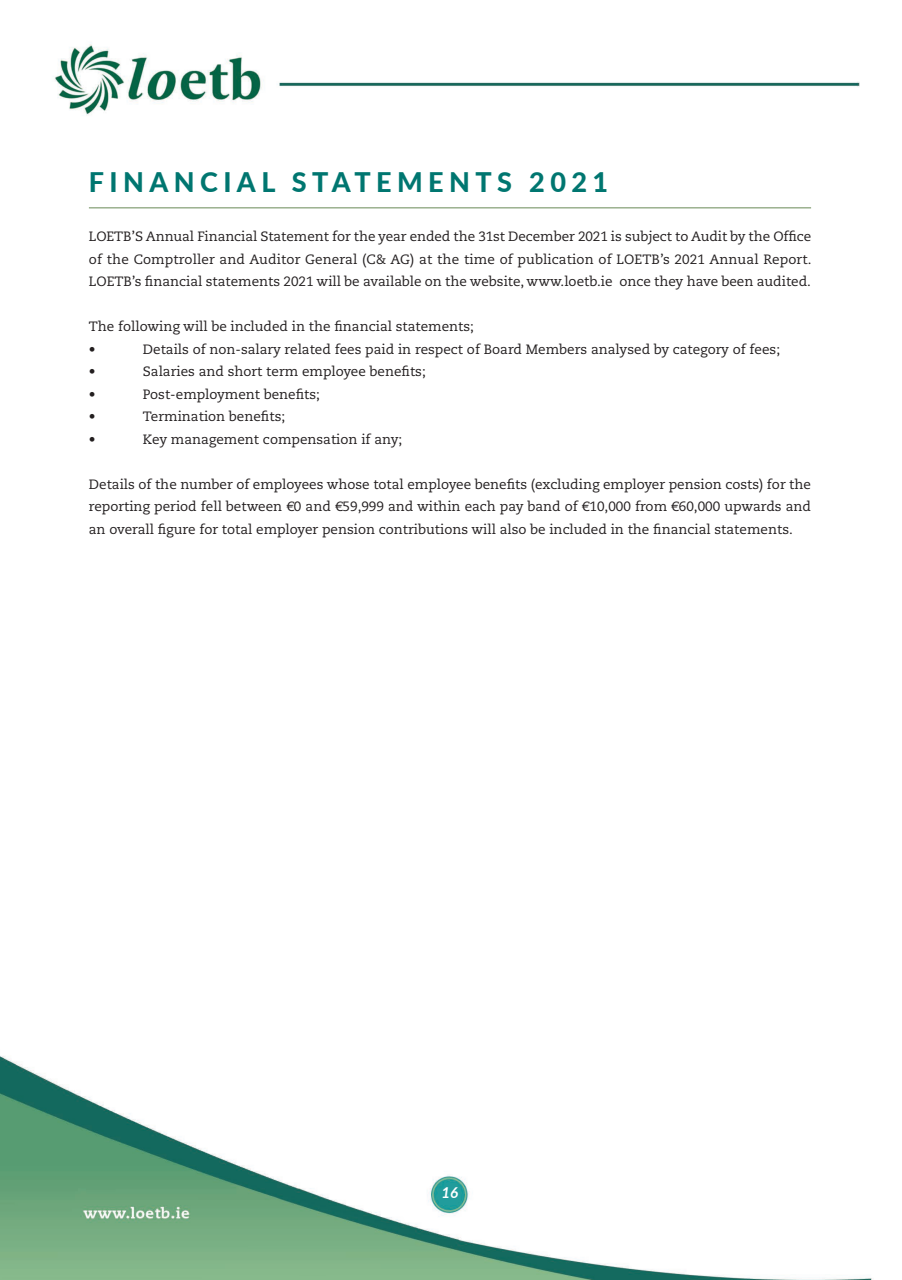
<style>
.page{position:relative;width:902px;height:1280px;background:#fff}
.page>*{position:absolute;margin:0;border:0;box-sizing:border-box;transform-origin:0 0}
.t1{font:800 27px "Lato";letter-spacing:.2em;color:#007670}
.t2{font:italic 700 15px "Lato";color:#fff}
.t3{font:13.5px/22.5px "Caecilia LT Pro 55 Roman";color:#231f20;text-align:justify}
</style>
<div class="page">
<img style="left:0;top:44px;width:872px;height:1235px">
<hr style="left:89px;top:207px;width:722px;height:2px;background:#9bb18f">
<h1 class="t1" style="left:89px;top:162px;width:520px">FINANCIAL STATEMENTS 2021</h1>
<p class="t3" style="left:89px;top:227px;width:724px">LOETB’S Annual Financial Statement for the year ended the 31st December 2021 is subject to Audit by the Office of the Comptroller and Auditor General (C&amp; AG) at the time of publication of LOETB’s 2021 Annual Report.<br>LOETB’s financial statements 2021 will be available on the website, www.loetb.ie once they have been audited.</p>
<p class="t3" style="left:89px;top:317px;width:386px">The following will be included in the financial statements; •</p>
<p class="t3" style="left:143px;top:339px;width:638px">Details of non-salary related fees paid in respect of Board Members analysed by category of fees;</p>
<p class="t3" style="left:89px;top:362px;width:8px">•</p>
<p class="t3" style="left:143px;top:362px;width:284px">Salaries and short term employee benefits;</p>
<p class="t3" style="left:89px;top:384px;width:8px">•</p>
<p class="t3" style="left:143px;top:384px;width:179px">Post-employment benefits;</p>
<p class="t3" style="left:89px;top:407px;width:8px">•</p>
<p class="t3" style="left:143px;top:407px;width:144px">Termination benefits;</p>
<p class="t3" style="left:89px;top:429px;width:8px">•</p>
<p class="t3" style="left:143px;top:429px;width:261px">Key management compensation if any;</p>
<p class="t3" style="left:89px;top:474px;width:723px">Details of the number of employees whose total employee benefits (excluding employer pension costs) for the reporting period fell between €0 and €59,999 and within each pay band of €10,000 from €60,000 upwards and an overall figure for total employer pension contributions will also be included in the financial statements.</p>
<p class="t2" style="left:441px;top:1181px;width:18px">16</p>
</div>
